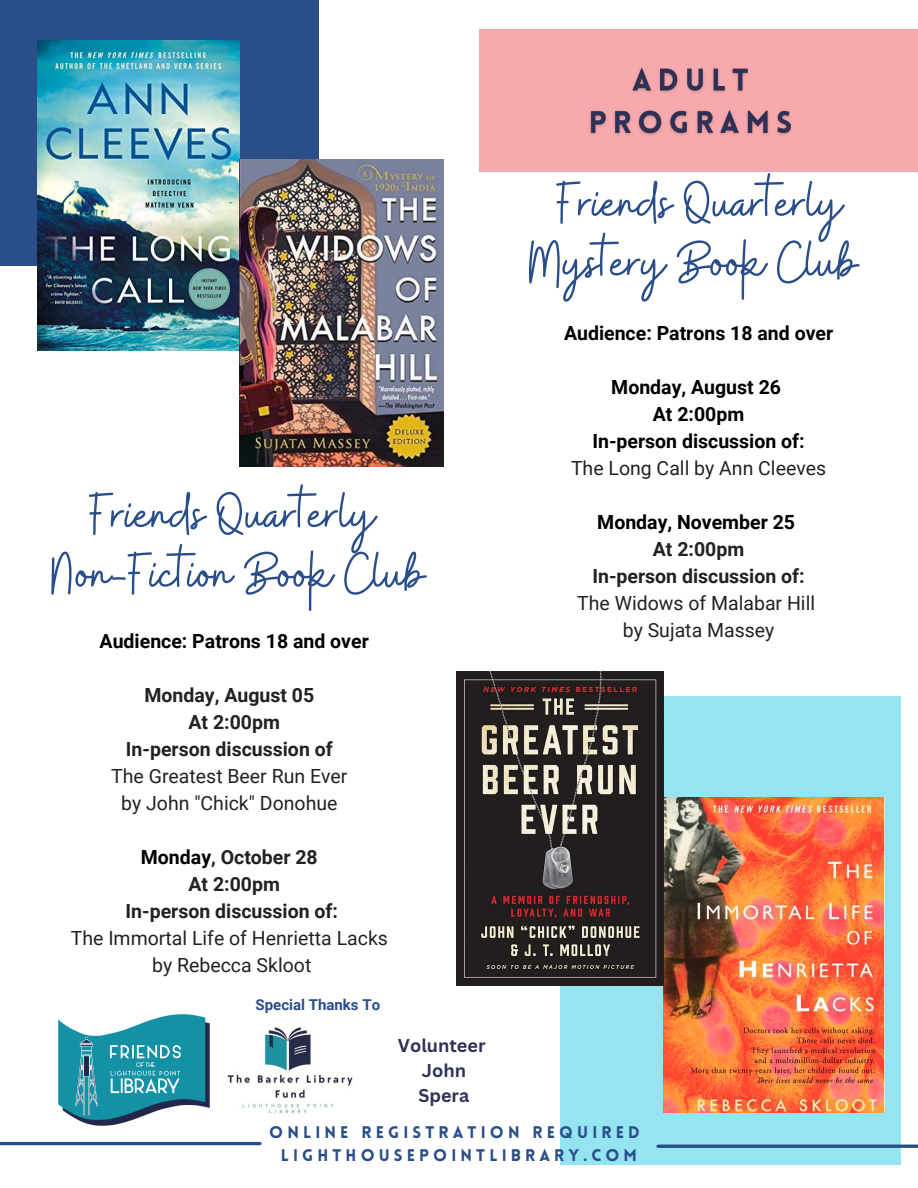
<style>
.page{position:relative;width:918px;height:1188px;background:#fff}
.page>*{position:absolute;margin:0;border:0;box-sizing:border-box;transform-origin:0 0}
.t1{font:60px/59.7px "Buffalo";color:#2a4e8a;text-align:center}
.t2{font:19.5px/27px "Roboto";color:#222;text-align:center}
.t3{font:700 19.5px/27px "Roboto";color:#000;text-align:center}
.t4{font:700 19.5px/27px "Roboto";color:#222;text-align:center}
.t5{font:700 18px/24.8px "Canva Sans";color:#2d3155;text-align:center}
.t6{font:900 16.5px/22.5px "Lovelo";letter-spacing:.25em;color:#2a4e8a;text-align:center}
.t7{font:700 15px "Roboto";color:#2a4e8a}
.s1{font-weight:400}
.s2{font-weight:700;color:#000}
.s3{font-weight:700}
.s4{font-weight:400;color:#222}
</style>
<div class="page">
<div style="left:0;top:0;width:318px;height:266px;background:#2a4e8a"></div>
<div style="left:560px;top:696px;width:341px;height:468px;background:#94e4f1"></div>
<hr style="left:658px;top:1145px;width:260px;height:3px;background:#2a4e8a">
<hr style="left:0;top:1142px;width:260px;height:3px;background:#2a4e8a">
<div style="left:479px;top:29px;width:439px;height:143px;background:#f8a9ad"></div>
<img style="left:59px;top:1015px;width:150px;height:110px">
<img style="left:38px;top:41px;width:201px;height:309px">
<img style="left:227px;top:1027px;width:126px;height:87px">
<img style="left:664px;top:798px;width:220px;height:315px">
<img style="left:240px;top:159px;width:203px;height:307px">
<img style="left:590px;top:67px;width:202px;height:68px">
<img style="left:457px;top:671px;width:207px;height:314px">
<h4 class="t1" style="left:51px;top:487px;width:375px">Friends Quarterly<br>Non-Fiction Book Club</h4>
<h4 class="t3" style="left:100px;top:628px;width:271px">Audience: Patrons 18 and over</h4>
<h1 class="t4" style="left:111px;top:682px;width:238px">Monday, August 05<br>At 2:00pm<br>In-person discussion of<br><span class="s1">The Greatest Beer Run Ever by John "Chick" Donohue</span></h1>
<h3 class="t2" style="left:71px;top:844px;width:319px"><span class="s2">Monday</span><span class="s3">, October 28<br>At 2:00pm<br>In-person discussion of:<br></span>The Immortal Life of Henrietta Lacks by Rebecca Skloot</h3>
<p class="t7" style="left:256px;top:996px;width:126px">Special Thanks To</p>
<p class="t5" style="left:398px;top:1033px;width:89px">Volunteer<br>John<br>Spera</p>
<h4 class="t1" style="left:529px;top:176px;width:330px">Friends Quarterly<br>Mystery Book Club</h4>
<p class="t3" style="left:564px;top:320px;width:271px">Audience: Patrons 18 and over</p>
<p class="t3" style="left:571px;top:374px;width:257px">Monday, August 26<br>At 2:00pm<br>In-person discussion of:<br><span class="s4">The Long Call by Ann Cleeves</span></p>
<p class="t2" style="left:577px;top:509px;width:239px"><span class="s2">Monday, November 25<br></span><span class="s3">At 2:00pm<br>In-person discussion of:<br></span>The Widows of Malabar Hill by Sujata Massey</p>
<h3 class="t6" style="left:269px;top:1123px;width:372px">ONLINE REGISTRATION REQUIRED<br>LIGHTHOUSEPOINTLIBRARY.COM</h3>
</div>
